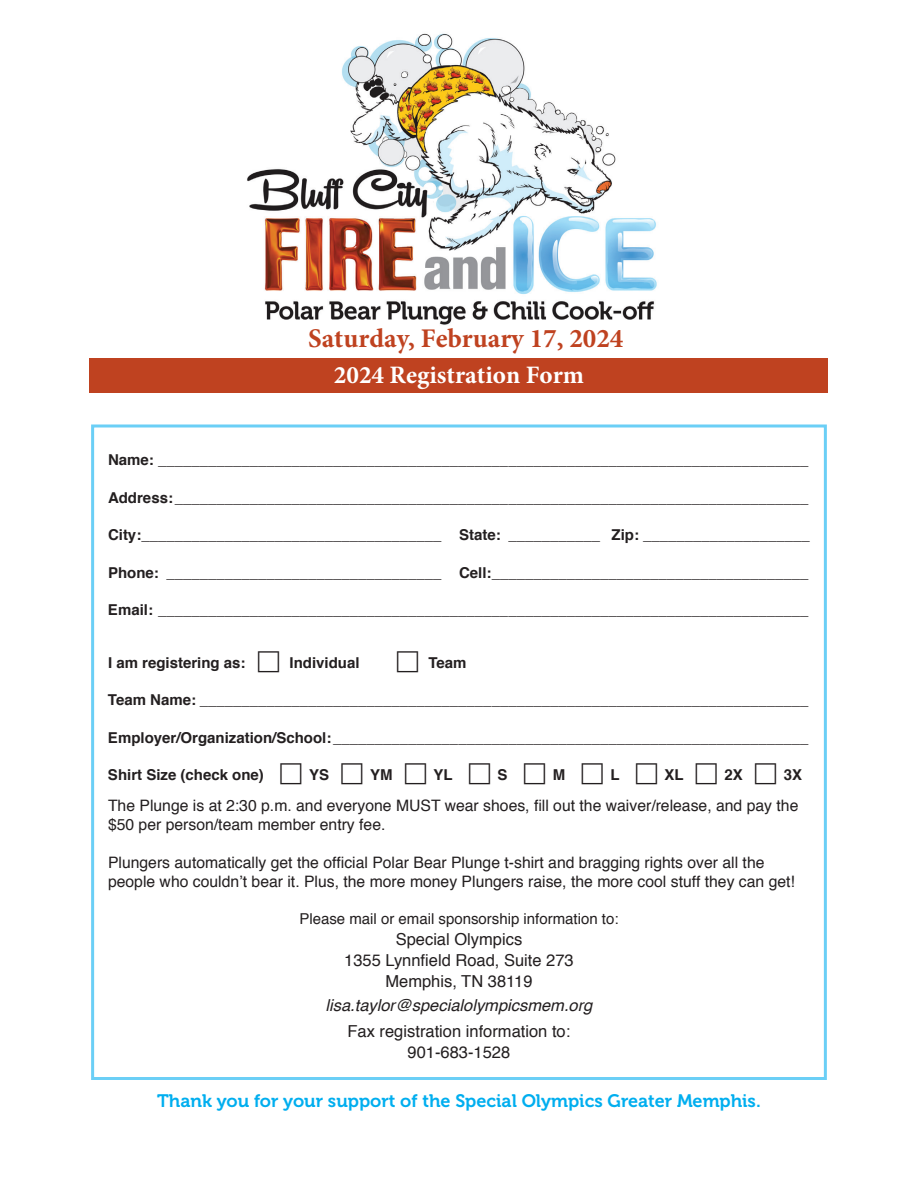
<style>
.page{position:relative;width:918px;height:1188px;background:#fff}
.page>*{position:absolute;margin:0;border:0;box-sizing:border-box;transform-origin:0 0}
.t1{font:700 27px "Minion Pro";color:#bf4220}
.t2{font:700 25.2px "Minion Pro";color:#fff}
.t3{font:18px "Museo 700";color:#00aeef}
.t4{font:16.5px/21px "Helvetica";color:#231f20;text-align:center}
.t5{font:italic 16.5px "Helvetica";color:#231f20}
.t6{font:15.75px/18.9px "Helvetica";color:#231f20}
.t7{font:700 15px "Helvetica";color:#231f20}
.t8{font:15px "Helvetica";color:#231f20}
</style>
<div class="page">
<img style="left:247px;top:33px;width:410px;height:292px">
<div style="left:91px;top:424px;width:736px;height:656px;border:3px solid #6bcff6"></div>
<div style="left:90px;top:358px;width:738px;height:35px;background:#bf4220"></div>
<h1 class="t1" style="left:308px;top:320px;width:317px">Saturday, February 17, 2024</h1>
<h2 class="t2" style="left:334px;top:358px;width:252px">2024 Registration Form</h2>
<p class="t7" style="left:108px;top:448px;width:702px">Name: ______________________________________________________________________________</p>
<p class="t7" style="left:108px;top:485px;width:702px">Address:____________________________________________________________________________</p>
<p class="t7" style="left:108px;top:523px;width:703px">City:____________________________________ State: ___________ Zip: ____________________</p>
<p class="t7" style="left:108px;top:560px;width:702px">Phone: _________________________________ Cell:______________________________________</p>
<p class="t7" style="left:108px;top:598px;width:702px">Email: ______________________________________________________________________________</p>
<p class="t7" style="left:108px;top:650px;width:139px">I am registering as:</p>
<p class="t7" style="left:290px;top:650px;width:72px">Individual</p>
<p class="t7" style="left:429px;top:650px;width:40px">Team</p>
<p class="t7" style="left:108px;top:688px;width:702px">Team Name: _________________________________________________________________________</p>
<p class="t7" style="left:108px;top:725px;width:702px">Employer/Organization/School:_________________________________________________________</p>
<p class="t7" style="left:108px;top:763px;width:157px">Shirt Size (check one)</p>
<p class="t7" style="left:309px;top:763px;width:22px">YS</p>
<p class="t7" style="left:370px;top:763px;width:24px">YM</p>
<p class="t7" style="left:434px;top:763px;width:21px">YL</p>
<p class="t7" style="left:498px;top:763px;width:12px">S</p>
<p class="t7" style="left:553px;top:763px;width:14px">M</p>
<p class="t7" style="left:610px;top:763px;width:11px">L</p>
<p class="t7" style="left:665px;top:763px;width:21px">XL</p>
<p class="t7" style="left:724px;top:763px;width:20px">2X</p>
<p class="t7" style="left:784px;top:763px;width:20px">3X</p>
<p class="t6" style="left:108px;top:797px;width:692px">The Plunge is at 2:30 p.m. and everyone MUST wear shoes, fill out the waiver/release, and pay the $50 per person/team member entry fee.</p>
<p class="t6" style="left:108px;top:853px;width:688px">Plungers automatically get the official Polar Bear Plunge t-shirt and bragging rights over all the people who couldn’t bear it. Plus, the more money Plungers raise, the more cool stuff they can get!</p>
<p class="t8" style="left:299px;top:907px;width:321px">Please mail or email sponsorship information to:</p>
<p class="t4" style="left:344px;top:929px;width:231px">Special Olympics<br>1355 Lynnfield Road, Suite 273<br>Memphis, TN 38119</p>
<p class="t5" style="left:325px;top:992px;width:269px">lisa.taylor@specialolympicsmem.org</p>
<p class="t4" style="left:348px;top:1021px;width:224px">Fax registration information to:<br>901-683-1528</p>
<p class="t3" style="left:157px;top:1091px;width:605px">Thank you for your support of the Special Olympics Greater Memphis.</p>
</div>
